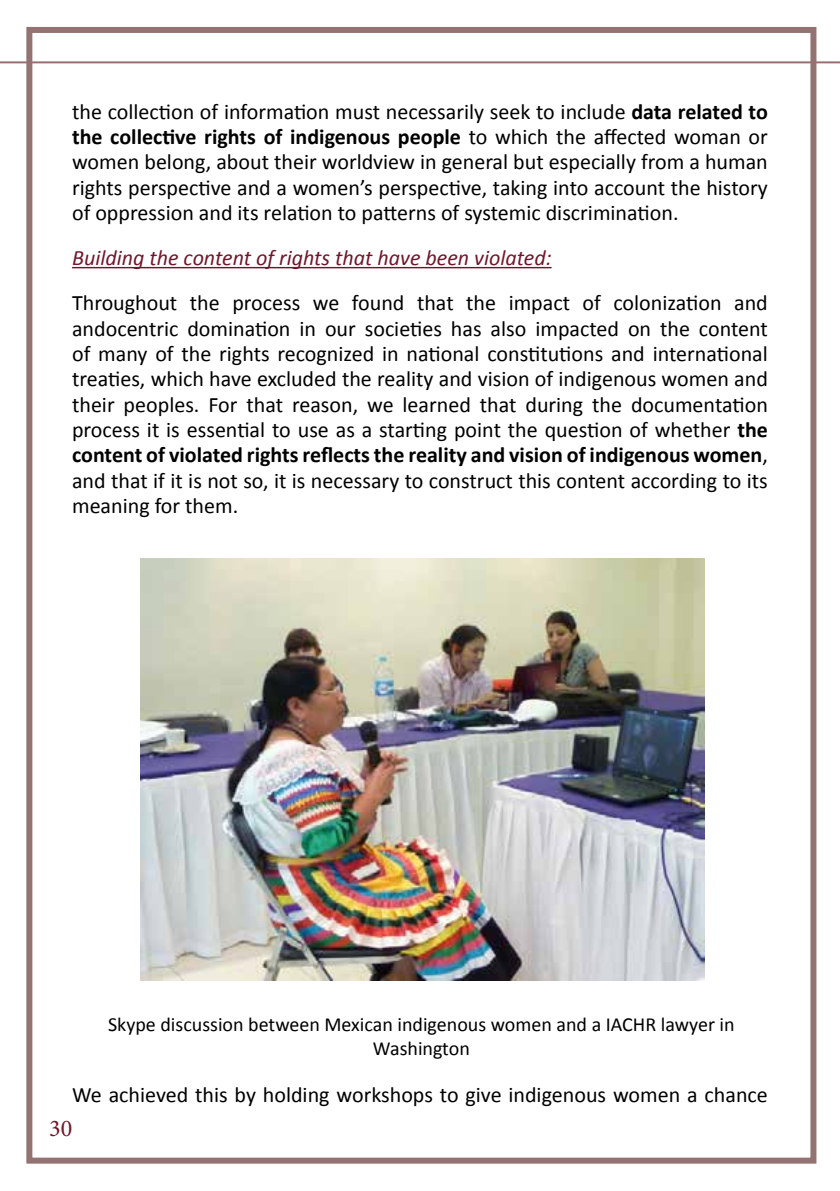
<style>
.page{position:relative;width:840px;height:1191px;background:#fff}
.page>*{position:absolute;margin:0;border:0;box-sizing:border-box;transform-origin:0 0}
.t1{font:24px "Minion Pro";color:#71152a}
.t2{font:22px/25.2px "Calibri";color:#000;text-align:justify}
.t3{font:italic 22px "Calibri";color:#71152a}
.t4{font:20px/24px "Calibri";color:#000;text-align:center}
.s1{font-weight:700}
</style>
<div class="page">
<div style="left:26px;top:27px;width:790px;height:1136px;border:6px solid #947271"></div>
<hr style="left:0;top:61px;width:839px;height:2px;background:#947271">
<hr style="left:72px;top:267px;width:479px;height:1px;background:#71152a">
<img style="left:140px;top:558px;width:564px;height:422px">
<p class="t2" style="left:72px;top:99px;width:697px">the collection of information must necessarily seek to include <span class="s1">data related to the collective rights of indigenous people</span> to which the affected woman or women belong, about their worldview in general but especially from a human rights perspective and a women’s perspective, taking into account the history of oppression and its relation to patterns of systemic discrimination.</p>
<p class="t3" style="left:72px;top:243px;width:481px">Building the content of rights that have been violated:</p>
<p class="t2" style="left:72px;top:291px;width:697px">Throughout the process we found that the impact of colonization and andocentric domination in our societies has also impacted on the content of many of the rights recognized in national constitutions and international treaties, which have excluded the reality and vision of indigenous women and their peoples. For that reason, we learned that during the documentation process it is essential to use as a starting point the question of whether <span class="s1">the content of violated rights reflects the reality and vision of indigenous women</span>, and that if it is not so, it is necessary to construct this content according to its meaning for them.</p>
<p class="t4" style="left:108px;top:1012px;width:627px">Skype discussion between Mexican indigenous women and a IACHR lawyer in<br>Washington</p>
<p class="t2" style="left:72px;top:1082px;width:697px">We achieved this by holding workshops to give indigenous women a chance</p>
<p class="t1" style="left:49px;top:1112px;width:25px">30</p>
</div>
